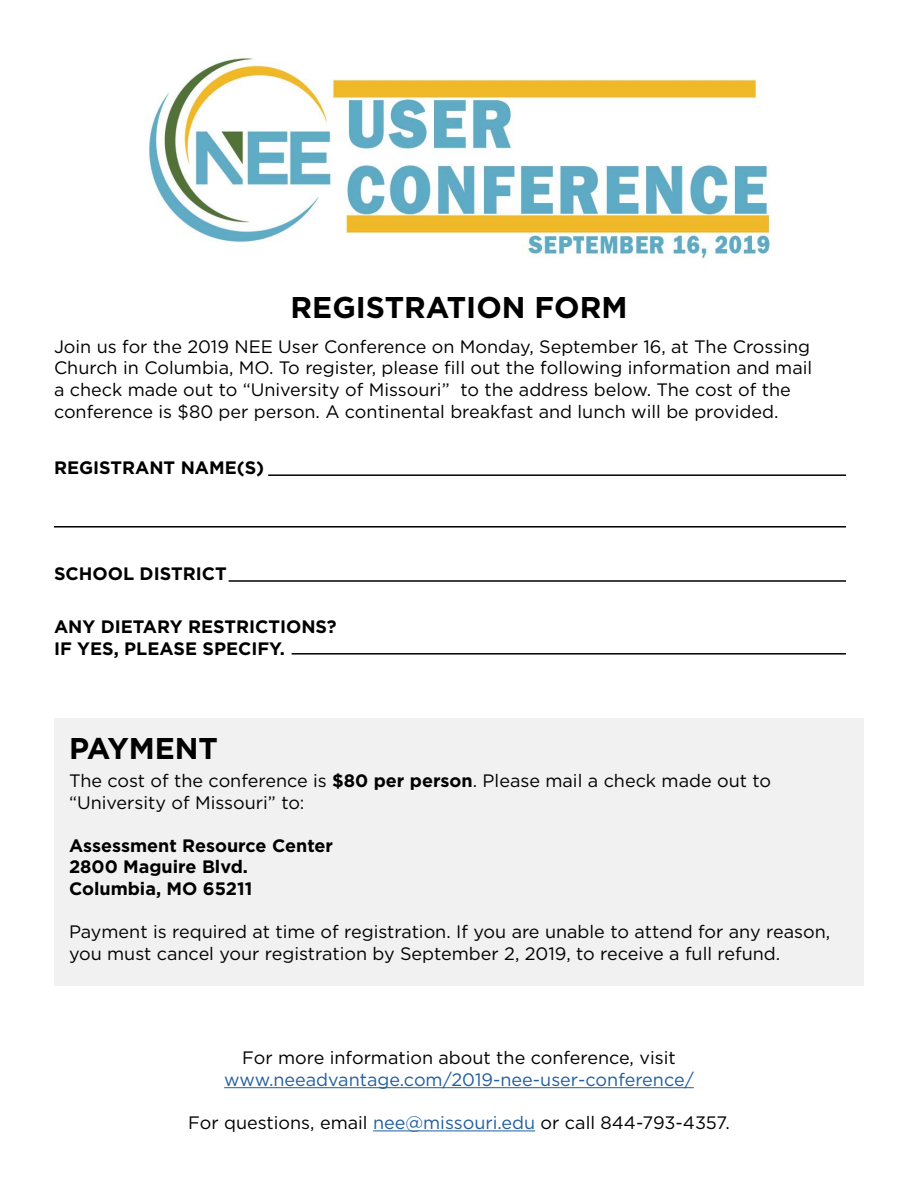
<style>
.page{position:relative;width:918px;height:1188px;background:#fff}
.page>*{position:absolute;margin:0;border:0;box-sizing:border-box;transform-origin:0 0}
.t1{font:700 30px "Gotham";color:#000}
.t2{font:18px/21.6px "Gotham";color:#000}
.t3{font:700 18px/21.6px "Gotham";color:#000}
.t4{font:18px "Gotham";color:#215e9e}
.s1{font-weight:700}
.s2{color:#215e9e}
</style>
<div class="page">
<div style="left:54px;top:718px;width:810px;height:268px;background:#f1f1f2"></div>
<img style="left:149px;top:57px;width:621px;height:202px">
<hr style="left:268px;top:474px;width:578px;height:2px;background:#000">
<hr style="left:54px;top:526px;width:792px;height:2px;background:#000">
<hr style="left:229px;top:580px;width:617px;height:2px;background:#000">
<hr style="left:292px;top:653px;width:554px;height:2px;background:#000">
<hr style="left:224px;top:1087px;width:470px;height:1px;background:#215e9e">
<hr style="left:373px;top:1130px;width:162px;height:1px;background:#215e9e">
<h1 class="t1" style="left:291px;top:288px;width:338px">REGISTRATION FORM</h1>
<p class="t2" style="left:54px;top:335px;width:760px">Join us for the 2019 NEE User Conference on Monday, September 16, at The Crossing Church in Columbia, MO. To register, please fill out the following information and mail a check made out to “University of Missouri” to the address below. The cost of the conference is $80 per person. A continental breakfast and lunch will be provided.</p>
<p class="t3" style="left:54px;top:456px;width:212px">REGISTRANT NAME(S)</p>
<p class="t3" style="left:54px;top:563px;width:174px">SCHOOL DISTRICT</p>
<p class="t3" style="left:54px;top:616px;width:284px">ANY DIETARY RESTRICTIONS?<br>IF YES, PLEASE SPECIFY.</p>
<h1 class="t1" style="left:69px;top:728px;width:151px">PAYMENT</h1>
<p class="t2" style="left:69px;top:769px;width:704px">The cost of the conference is <span class="s1">$80 per person</span>. Please mail a check made out to “University of Missouri” to:</p>
<p class="t3" style="left:69px;top:834px;width:266px">Assessment Resource Center<br>2800 Maguire Blvd.<br>Columbia, MO 65211</p>
<p class="t2" style="left:69px;top:921px;width:763px">Payment is required at time of registration. If you are unable to attend for any reason, you must cancel your registration by September 2, 2019, to receive a full refund.</p>
<p class="t2" style="left:242px;top:1047px;width:435px">For more information about the conference, visit</p>
<p class="t4" style="left:224px;top:1068px;width:471px">www.neeadvantage.com/2019-nee-user-conference/</p>
<p class="t2" style="left:188px;top:1112px;width:543px">For questions, email <span class="s2">nee@missouri.edu</span> or call 844-793-4357.</p>
</div>
